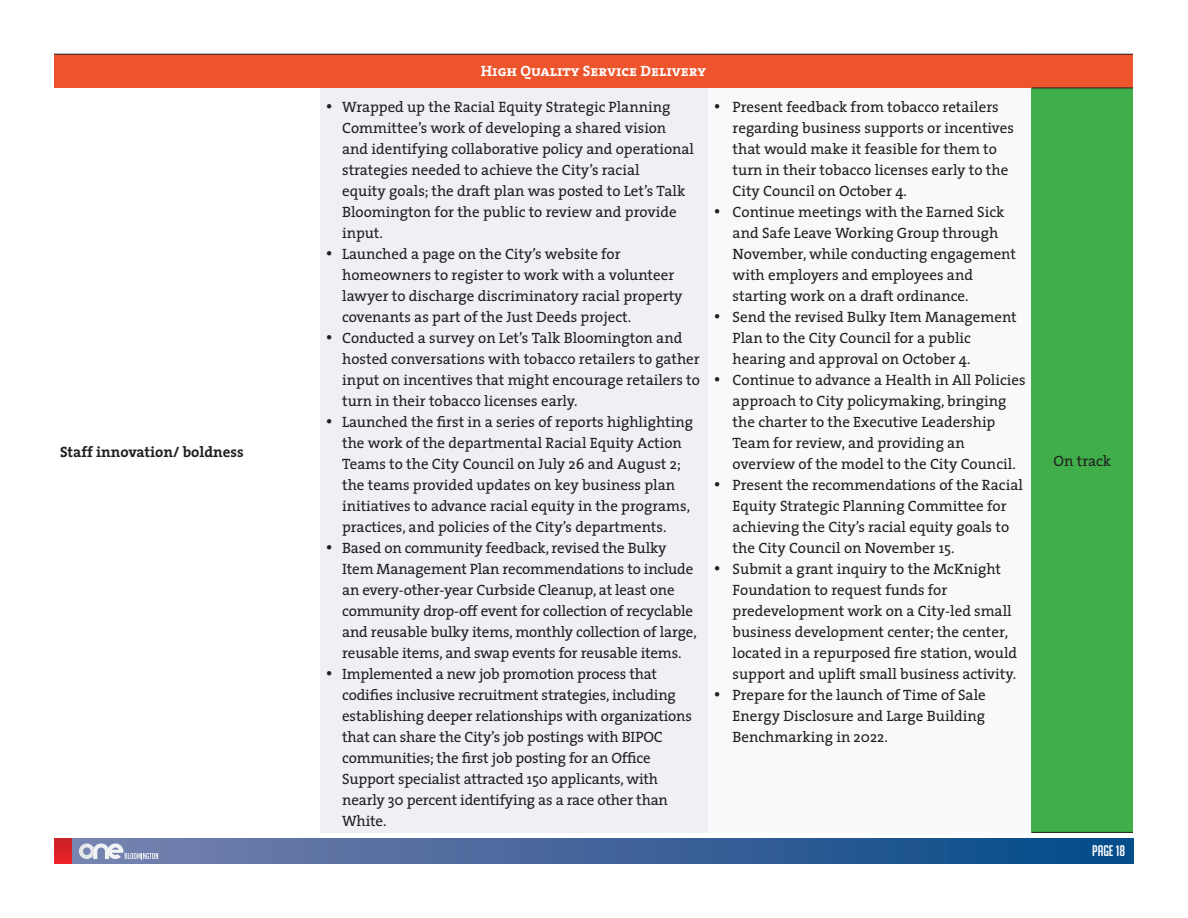
<style>
.page{position:relative;width:1188px;height:918px;background:#fff}
.page>*{position:absolute;margin:0;border:0;box-sizing:border-box;transform-origin:0 0}
.t1{font:15px/21px "The Serif";color:#231f20}
.t2{font:15px "The Serif Bold Caps";color:#fff}
.STRAT_HED{font:700 15px "The Serif";color:#231f20}
.t3{font:15px "Big Noodle Titling";color:#fff}
</style>
<div class="page">
<div style="left:71px;top:838px;width:1063px;height:26px;background:linear-gradient(to right,#7b81af,#044988)"></div>
<div style="left:54px;top:838px;width:17px;height:26px;background:linear-gradient(to bottom,#c92027,#ea2228)"></div>
<svg style="left:79px;top:843px;width:79px;height:16px"></svg>
<div style="left:54px;top:54px;width:1079px;height:34px;background:#ee542c"></div>
<div style="left:320px;top:88px;width:388px;height:744px;background:#eef0f6"></div>
<div style="left:708px;top:88px;width:324px;height:744px;background:#f9f9fb"></div>
<div style="left:1032px;top:88px;width:101px;height:744px;background:#40ae49"></div>
<hr style="left:54px;top:54px;width:266px;height:1px;background:#231f20">
<hr style="left:320px;top:54px;width:388px;height:1px;background:#231f20">
<hr style="left:708px;top:54px;width:324px;height:1px;background:#231f20">
<hr style="left:1032px;top:54px;width:101px;height:1px;background:#231f20">
<hr style="left:1032px;top:88px;width:101px;height:1px;background:#231f20">
<hr style="left:1032px;top:832px;width:101px;height:1px;background:#231f20">
<p class="STRAT_HED" style="left:60px;top:439px;width:185px">Staff innovation/ boldness</p>
<p class="t2" style="left:481px;top:59px;width:227px">High Quality Service Delivery</p>
<p class="t1" style="left:342px;top:96px;width:353px;text-indent:-16px">• Wrapped up the Racial Equity Strategic Planning Committee’s work of developing a shared vision and identifying collaborative policy and operational strategies needed to achieve the City’s racial<br>equity goals; the draft plan was posted to Let’s Talk Bloomington for the public to review and provide input.</p>
<p class="t1" style="left:342px;top:243px;width:342px;text-indent:-16px">• Launched a page on the City’s website for homeowners to register to work with a volunteer lawyer to discharge discriminatory racial property covenants as part of the Just Deeds project.</p>
<p class="t1" style="left:342px;top:327px;width:359px;text-indent:-16px">• Conducted a survey on Let’s Talk Bloomington and hosted conversations with tobacco retailers to gather input on incentives that might encourage retailers to turn in their tobacco licenses early.</p>
<p class="t1" style="left:342px;top:411px;width:353px;text-indent:-16px">• Launched the first in a series of reports highlighting the work of the departmental Racial Equity Action Teams to the City Council on July 26 and August 2; the teams provided updates on key business plan initiatives to advance racial equity in the programs, practices, and policies of the City’s departments.</p>
<p class="t1" style="left:342px;top:537px;width:356px;text-indent:-16px">• Based on community feedback, revised the Bulky Item Management Plan recommendations to include an every-other-year Curbside Cleanup, at least one community drop-off event for collection of recyclable and reusable bulky items, monthly collection of large, reusable items, and swap events for reusable items.</p>
<p class="t1" style="left:342px;top:663px;width:351px;text-indent:-16px">• Implemented a new job promotion process that codifies inclusive recruitment strategies, including establishing deeper relationships with organizations that can share the City’s job postings with BIPOC communities; the first job posting for an Office Support specialist attracted 150 applicants, with nearly 30 percent identifying as a race other than White.</p>
<p class="t1" style="left:733px;top:96px;width:283px;text-indent:-19px">• Present feedback from tobacco retailers regarding business supports or incentives that would make it feasible for them to turn in their tobacco licenses early to the City Council on October 4.</p>
<p class="t1" style="left:733px;top:201px;width:285px;text-indent:-19px">• Continue meetings with the Earned Sick and Safe Leave Working Group through November, while conducting engagement with employers and employees and starting work on a draft ordinance.</p>
<p class="t1" style="left:733px;top:306px;width:286px;text-indent:-19px">• Send the revised Bulky Item Management<br>Plan to the City Council for a public hearing and approval on October 4.</p>
<p class="t1" style="left:733px;top:369px;width:295px;text-indent:-19px">• Continue to advance a Health in All Policies approach to City policymaking, bringing the charter to the Executive Leadership Team for review, and providing an overview of the model to the City Council.</p>
<p class="t1" style="left:733px;top:474px;width:292px;text-indent:-19px">• Present the recommendations of the Racial Equity Strategic Planning Committee for achieving the City’s racial equity goals to the City Council on November 15.</p>
<p class="t1" style="left:733px;top:558px;width:286px;text-indent:-19px">• Submit a grant inquiry to the McKnight Foundation to request funds for predevelopment work on a City-led small business development center; the center, located in a repurposed fire station, would support and uplift small business activity.</p>
<p class="t1" style="left:733px;top:684px;width:255px;text-align:justify;text-indent:-19px">• Prepare for the launch of Time of Sale Energy Disclosure and Large Building Benchmarking in 2022.</p>
<p class="t1" style="left:1054px;top:450px;width:59px">On track</p>
<p class="t3" style="left:1092px;top:842px;width:35px">PAGE 18</p>
</div>
